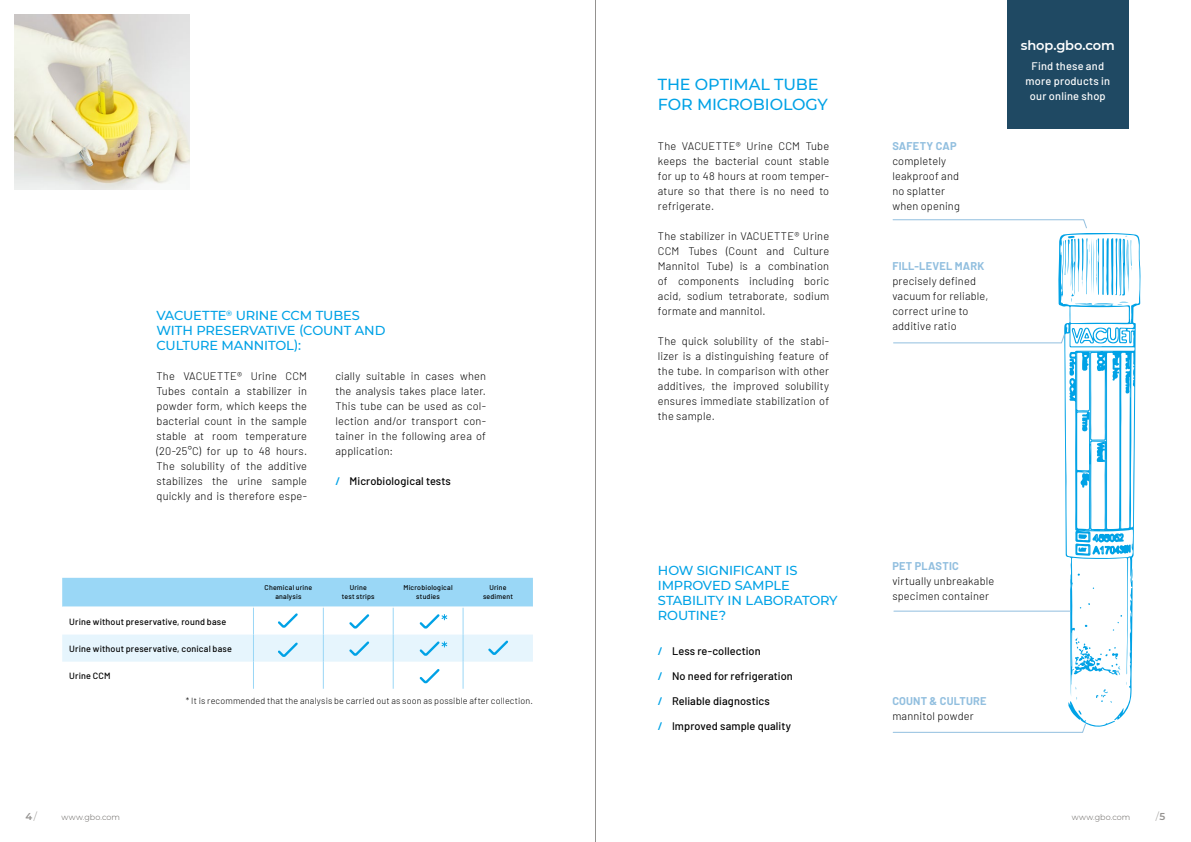
<style>
.page{position:relative;width:1191px;height:842px;background:#fff}
.page>*{position:absolute;margin:0;border:0;box-sizing:border-box;transform-origin:0 0}
.t1{font:500 16px/20px "Montserrat";letter-spacing:-.01em;color:#00a2e6}
.t2{font:500 13px/15px "Montserrat";letter-spacing:-.01em;color:#00a2e6}
.t3{font:600 13px "Montserrat";letter-spacing:-.005em;color:#fff}
.t4{font:300 11px/15px "Barlow";letter-spacing:.015em;color:#000;text-align:justify}
.t5{font:500 11px "Barlow";letter-spacing:.005em;color:#000}
.t6{font:700 11px "Barlow";letter-spacing:.02em;color:#92bfdf}
.t7{font:500 11px/15px "Barlow";letter-spacing:.015em;color:#fff;text-align:center}
.t8{font:600 10px "Montserrat";color:#949290}
.t9{font:300 10px "Montserrat";color:#949290}
.t10{font:500 9px "Barlow";letter-spacing:.015em;color:#000}
.t11{font:300 9px "Barlow";letter-spacing:.015em;color:#000}
.t12{font:300 8px "Montserrat";letter-spacing:.015em;color:#605d5a}
.t13{font:500 7px/9px "Barlow";letter-spacing:.025em;color:#000;text-align:center}
.s1{font-weight:600;color:#00a2e6}
.s2{font-weight:300}
.s3{font-weight:600}
</style>
<div class="page">
<img style="left:14px;top:14px;width:175px;height:175px">
<svg style="left:62px;top:578px;width:471px;height:111px"></svg>
<svg style="left:892px;top:219px;width:248px;height:514px"></svg>
<hr style="left:894px;top:611px;width:176px;height:1px;background:#92bfdf">
<div style="left:1007px;top:0;width:121px;height:129px;background:#1f4963"></div>
<hr style="left:595px;top:0;width:1px;height:842px;background:#949290">
<p class="t2" style="left:156px;top:307px;width:230px">VACUETTE<sup>®</sup> URINE CCM TUBES<br>WITH PRESERVATIVE (COUNT AND<br>CULTURE MANNITOL):</p>
<p class="t4" style="left:156px;top:368px;width:152px">The VACUETTE® Urine CCM Tubes contain a stabilizer in powder form, which keeps the bacterial count in the sample stable at room temperature (20-25°C) for up to 48 hours.<br>The solubility of the additive stabilizes the urine sample quickly and is therefore espe-</p>
<p class="t4" style="left:335px;top:368px;width:152px">cially suitable in cases when the analysis takes place later.<br>This tube can be used as col&shy;lection and/or transport con&shy;tainer in the following area of application:</p>
<p class="t5" style="left:335px;top:473px;width:117px"><span class="s1">/</span> Microbiological tests</p>
<p class="t10" style="left:69px;top:615px;width:158px">Urine without preservative, round base</p>
<p class="t10" style="left:69px;top:642px;width:164px">Urine without preservative, conical base</p>
<p class="t10" style="left:69px;top:669px;width:43px">Urine CCM</p>
<p class="t13" style="left:265px;top:583px;width:49px">Chemical urine analysis</p>
<p class="t13" style="left:342px;top:583px;width:34px">Urine<br>test strips</p>
<p class="t13" style="left:403px;top:583px;width:51px">Microbiological studies</p>
<p class="t13" style="left:483px;top:583px;width:32px">Urine sediment</p>
<p class="t11" style="left:186px;top:695px;width:348px">* It is recommended that the analysis be carried out as soon as possible after collection.</p>
<h1 class="t1" style="left:658px;top:74px;width:171px">THE OPTIMAL TUBE<br>FOR MICROBIOLOGY</h1>
<p class="t4" style="left:658px;top:138px;width:173px">The VACUETTE® Urine CCM Tube keeps the bacterial count stable for up to 48 hours at room temper&shy;ature so that there is no need to refrigerate.</p>
<p class="t4" style="left:658px;top:228px;width:173px">The stabilizer in VACUETTE® Urine CCM Tubes (Count and Culture Mannitol Tube) is a combination of components including boric acid, sodium tetraborate, sodium formate and mannitol.</p>
<p class="t4" style="left:658px;top:333px;width:173px">The quick solubility of the stabi&shy;lizer is a distinguishing feature of the tube. In comparison with other additives, the improved solubility ensures immediate stabilization of the sample.</p>
<p class="t6" style="left:892px;top:138px;width:66px">SAFETY CAP</p>
<p class="t4" style="left:892px;top:153px;width:69px;text-align:left">completely leakproof and no splatter when opening</p>
<p class="t6" style="left:892px;top:258px;width:93px">FILL-LEVEL MARK</p>
<p class="t4" style="left:892px;top:273px;width:97px;text-align:left">precisely defined vacuum for reliable, correct urine to additive ratio</p>
<p class="t3" style="left:1020px;top:36px;width:96px">shop.gbo.com</p>
<p class="t7" style="left:1025px;top:58px;width:86px">Find these and more products in our online shop</p>
<p class="t2" style="left:658px;top:562px;width:181px">HOW SIGNIFICANT IS<br>IMPROVED SAMPLE<br>STABILITY IN LABORATORY<br>ROUTINE?</p>
<p class="t5" style="left:658px;top:643px;width:104px"><span class="s1">/</span> Less re-collection</p>
<p class="t5" style="left:658px;top:668px;width:136px"><span class="s1">/</span> No need for refrigeration</p>
<p class="t5" style="left:658px;top:693px;width:113px"><span class="s1">/</span> Reliable diagnostics</p>
<p class="t5" style="left:658px;top:718px;width:135px"><span class="s1">/</span> Improved sample quality</p>
<p class="t6" style="left:892px;top:558px;width:68px">PET PLASTIC</p>
<p class="t4" style="left:892px;top:573px;width:104px">virtually unbreakable specimen container</p>
<p class="t6" style="left:892px;top:693px;width:96px">COUNT &amp; CULTURE</p>
<p class="t4" style="left:892px;top:708px;width:83px">mannitol powder</p>
<p class="t8" style="left:26px;top:809px;width:13px">4 <span class="s2">/</span></p>
<p class="t12" style="left:62px;top:812px;width:60px">www.gbo.com</p>
<p class="t12" style="left:1071px;top:812px;width:60px">www.gbo.com</p>
<p class="t9" style="left:1155px;top:810px;width:11px">/ <span class="s3">5</span></p>
</div>
